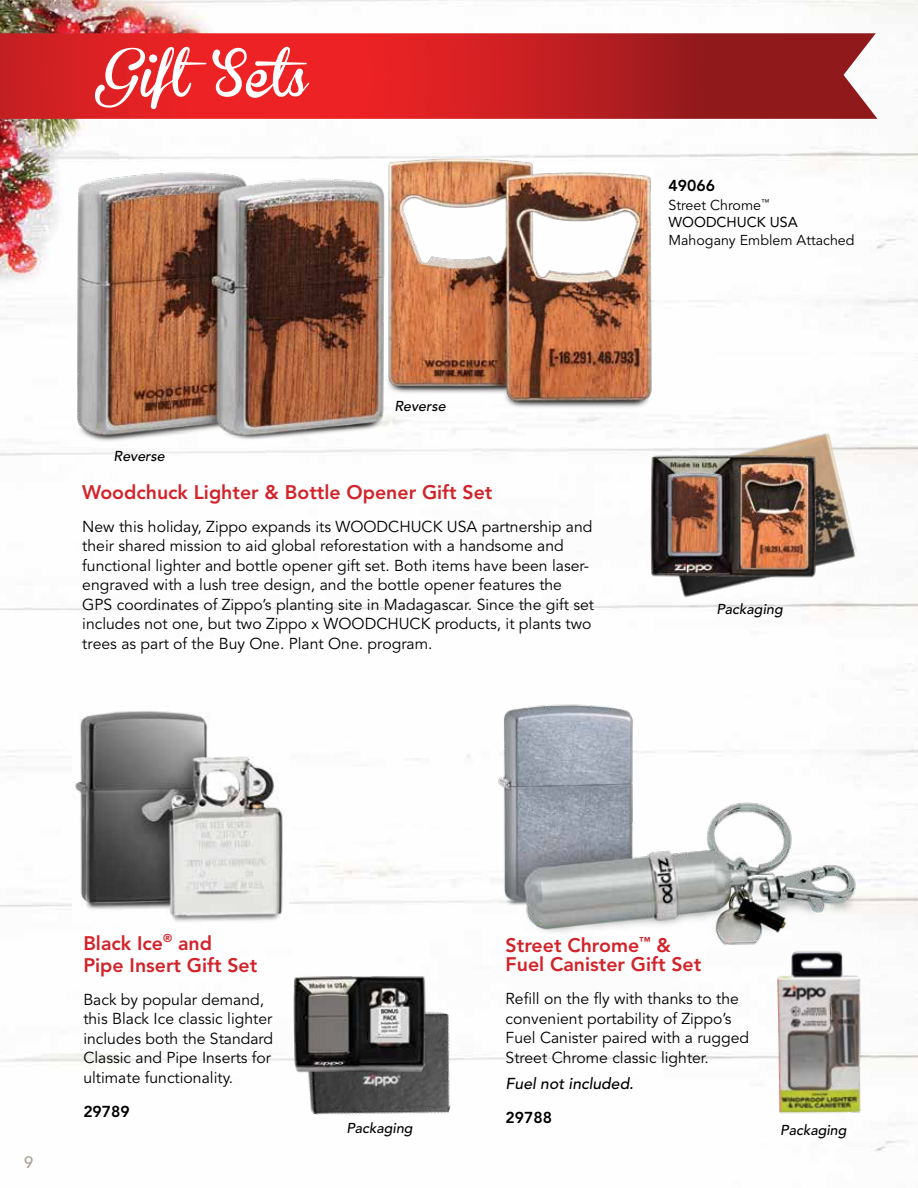
<style>
.page{position:relative;width:918px;height:1188px;background:#fff}
.page>*{position:absolute;margin:0;border:0;box-sizing:border-box;transform-origin:0 0}
.t1{font:800 19.5px/21.8px "Avenir";color:#d2232a}
.t2{font:500 16.5px "Avenir";color:#a5a195}
.t3{font:15.75px/19.5px "Avenir";color:#000}
.t4{font:italic 500 15.75px "Avenir";color:#000}
.t5{font:800 15.75px "Avenir";color:#000}
.t6{font:14.25px/17.2px "Avenir";color:#000}
.t7{font:italic 500 14.25px "Avenir";color:#000}
.s1{font-style:inherit}
</style>
<div class="page">
<img style="left:0;top:0;width:918px;height:1152px">
<img style="left:492px;top:695px;width:370px;height:256px">
<img style="left:73px;top:706px;width:215px;height:218px">
<svg style="left:0;top:33px;width:877px;height:86px;background:#c22427"></svg>
<svg style="left:95px;top:47px;width:214px;height:62px"></svg>
<img style="left:761px;top:944px;width:114px;height:179px">
<img style="left:653px;top:428px;width:207px;height:175px">
<img style="left:648px;top:449px;width:170px;height:132px">
<img style="left:65px;top:143px;width:630px;height:309px">
<img style="left:281px;top:975px;width:195px;height:176px">
<img style="left:294px;top:971px;width:135px;height:105px">
<p class="t7" style="left:114px;top:448px;width:53px">Reverse</p>
<p class="t7" style="left:394px;top:398px;width:53px">Reverse</p>
<p class="t1" style="left:82px;top:481px;width:412px">Woodchuck Lighter &amp; Bottle Opener Gift Set</p>
<p class="t3" style="left:82px;top:517px;width:513px">New this holiday, Zippo expands its WOODCHUCK USA partnership and their shared mission to aid global reforestation with a handsome and functional lighter and bottle opener gift set. Both items have been laser&shy;engraved with a lush tree design, and the bottle opener features the GPS coordinates of Zippo’s planting site in Madagascar. Since the gift set includes not one, but two Zippo x WOODCHUCK products, it plants two trees as part of the Buy One. Plant One. program.</p>
<p class="t5" style="left:669px;top:176px;width:48px">49066</p>
<p class="t6" style="left:669px;top:197px;width:131px">Street Chrome<sup>™<br></sup><span class="s1">WOODCHUCK USA</span></p>
<p class="t6" style="left:669px;top:232px;width:188px">Mahogany Emblem Attached</p>
<p class="t7" style="left:716px;top:600px;width:68px">Packaging</p>
<p class="t2" style="left:24px;top:1148px;width:11px">9</p>
<p class="t1" style="left:83px;top:933px;width:176px">Black Ice<sup>®</sup> and<br>Pipe Insert Gift Set</p>
<p class="t3" style="left:83px;top:990px;width:191px">Back by popular demand, this Black Ice classic lighter includes both the Standard<br>Classic and Pipe Inserts for ultimate functionality.</p>
<p class="t5" style="left:83px;top:1102px;width:48px">29789</p>
<p class="t7" style="left:346px;top:1120px;width:68px">Packaging</p>
<p class="t1" style="left:506px;top:935px;width:197px;line-height:19.5px">Street Chrome<sup>™</sup> &amp;<br>Fuel Canister Gift Set</p>
<p class="t3" style="left:506px;top:990px;width:245px">Refill on the fly with thanks to the convenient portability of Zippo’s Fuel Canister paired with a rugged Street Chrome classic lighter.</p>
<p class="t4" style="left:506px;top:1074px;width:130px">Fuel not included.</p>
<p class="t5" style="left:506px;top:1108px;width:48px">29788</p>
<p class="t7" style="left:780px;top:1122px;width:68px">Packaging</p>
</div>
